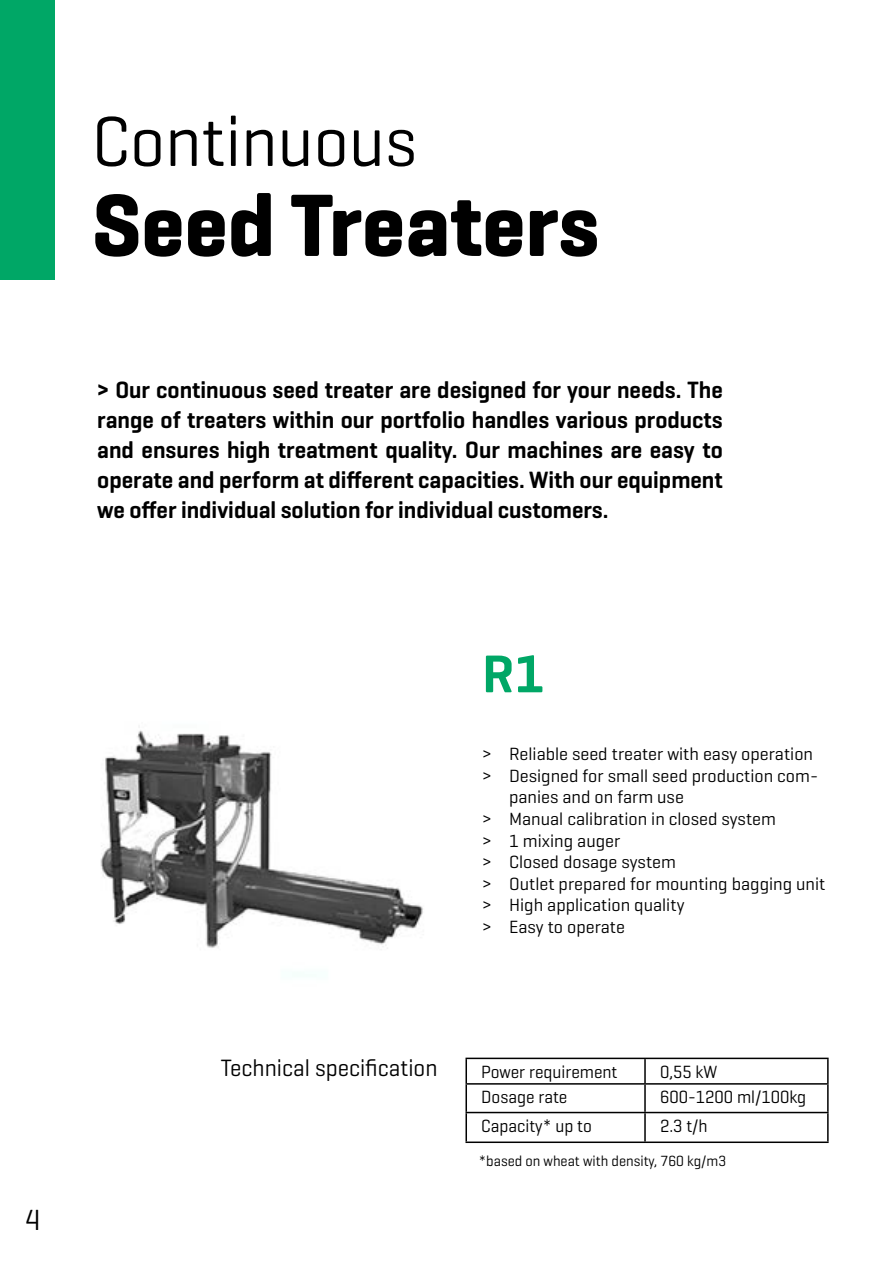
<style>
.page{position:relative;width:893px;height:1263px;background:#fff}
.page>*{position:absolute;margin:0;border:0;box-sizing:border-box;transform-origin:0 0}
.t1{font:700 90px "Geogrotesque";color:#000;scale:.96 1}
.t2{font:72px "Geogrotesque";color:#000;scale:.96 1}
.t3{font:600 54px "Geogrotesque";color:#00a766}
.t4{font:29.7px "Geogrotesque";color:#000;scale:.96 1}
.t5{font:600 24px/30px "Geogrotesque";color:#000;text-align:justify;scale:.96 1}
.t6{font:24px "Geogrotesque";color:#000;scale:.96 1}
.t7{font:18px "Geogrotesque";color:#000}
.t8{font:18px "Geogrotesque";color:#000;scale:.96 1}
.t9{font:15px "Geogrotesque";color:#000;scale:.96 1}
</style>
<div class="page">
<div style="left:0;top:0;width:54px;height:280px;background:#00a766"></div>
<hr style="left:465px;top:1058px;width:180px;height:1px;background:#000">
<hr style="left:465px;top:1059px;width:2px;height:24px;background:#000">
<hr style="left:645px;top:1058px;width:184px;height:1px;background:#000">
<hr style="left:644px;top:1059px;width:2px;height:24px;background:#000">
<hr style="left:827px;top:1059px;width:2px;height:24px;background:#000">
<hr style="left:465px;top:1083px;width:180px;height:2px;background:#000">
<hr style="left:465px;top:1085px;width:2px;height:27px;background:#000">
<hr style="left:645px;top:1083px;width:184px;height:2px;background:#000">
<hr style="left:644px;top:1085px;width:2px;height:27px;background:#000">
<hr style="left:827px;top:1085px;width:2px;height:27px;background:#000">
<hr style="left:465px;top:1112px;width:180px;height:1px;background:#000">
<hr style="left:465px;top:1113px;width:2px;height:28px;background:#000">
<hr style="left:645px;top:1112px;width:184px;height:1px;background:#000">
<hr style="left:644px;top:1113px;width:2px;height:28px;background:#000">
<hr style="left:827px;top:1113px;width:2px;height:28px;background:#000">
<hr style="left:465px;top:1141px;width:180px;height:2px;background:#000">
<hr style="left:645px;top:1141px;width:184px;height:2px;background:#000">
<img style="left:100px;top:730px;width:323px;height:219px">
<p class="t4" style="left:25px;top:1201px;width:18px">4</p>
<h2 class="t2" style="left:92px;top:97px;width:340px">Continuous</h2>
<h1 class="t1" style="left:92px;top:169px;width:530px">Seed Treaters</h1>
<p class="t5" style="left:97px;top:375px;width:653px">&gt; Our continuous seed treater are designed for your needs. The range of treaters within our portfolio handles various products and ensures high treatment quality. Our machines are easy to operate and perform at different capacities. With our equipment we offer individual solution for individual customers.</p>
<h3 class="t3" style="left:482px;top:640px;width:64px">R1</h3>
<p class="t7" style="left:482px;top:743px;width:333px">&gt; Reliable seed treater with easy operation</p>
<p class="t7" style="left:482px;top:764px;width:338px">&gt; Designed for small seed production com-</p>
<p class="t7" style="left:509px;top:786px;width:176px">panies and on farm use</p>
<p class="t7" style="left:482px;top:808px;width:295px">&gt; Manual calibration in closed system</p>
<p class="t7" style="left:482px;top:829px;width:140px">&gt; 1 mixing auger</p>
<p class="t7" style="left:482px;top:851px;width:195px">&gt; Closed dosage system</p>
<p class="t7" style="left:482px;top:872px;width:345px">&gt; Outlet prepared for mounting bagging unit</p>
<p class="t7" style="left:482px;top:894px;width:204px">&gt; High application quality</p>
<p class="t7" style="left:482px;top:916px;width:144px">&gt; Easy to operate</p>
<p class="t6" style="left:221px;top:1052px;width:227px">Technical specification</p>
<p class="t8" style="left:481px;top:1060px;width:143px">Power requirement</p>
<p class="t8" style="left:660px;top:1060px;width:61px">0,55 kW</p>
<p class="t8" style="left:481px;top:1086px;width:91px">Dosage rate</p>
<p class="t8" style="left:660px;top:1086px;width:154px">600-1200 ml/100kg</p>
<p class="t8" style="left:481px;top:1115px;width:117px">Capacity* up to</p>
<p class="t8" style="left:660px;top:1115px;width:51px">2.3 t/h</p>
<p class="t9" style="left:479px;top:1152px;width:259px">*based on wheat with density, 760 kg/m3</p>
</div>
